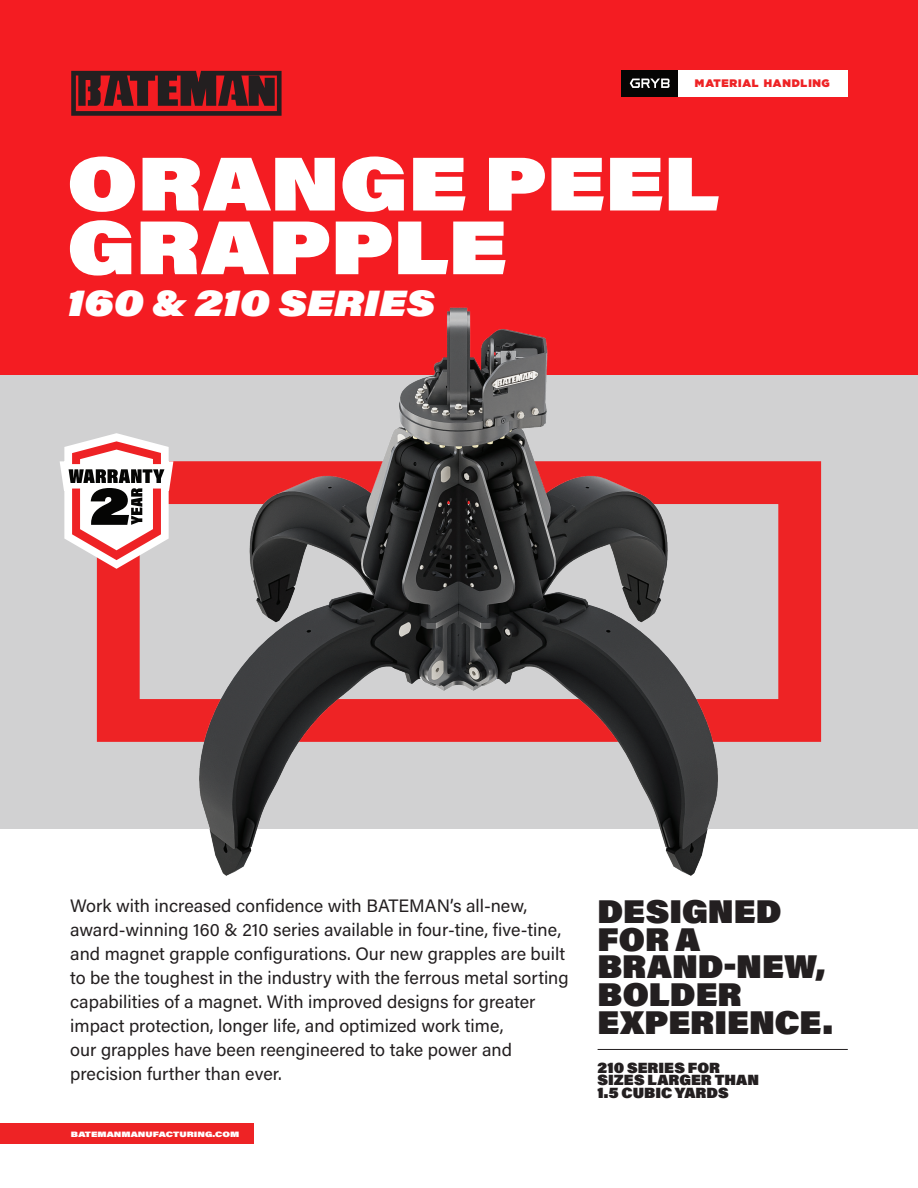
<style>
.page{position:relative;width:918px;height:1188px;background:#fff}
.page>*{position:absolute;margin:0;border:0;box-sizing:border-box;transform-origin:0 0}
.t1{font:900 74.85px/63.8px "Acumin Pro Wide";color:#fff}
.t2{font:36px "Acumin Variable Concept";color:#fff}
.t3{font:900 32.85px/27.8px "Acumin Pro";color:#231f20}
.t4{font:18px/24px "Acumin Pro";color:#231f20}
.t5{font:900 14.85px/12.5px "Acumin Pro";color:#231f20}
.t6{font:900 10.95px "Gotham";letter-spacing:.07em;color:#ee2325}
.t7{font:900 7.65px "Acumin Pro Wide";color:#fff;scale:1.07 1}
</style>
<div class="page">
<div style="left:0;top:1123px;width:254px;height:21px;background:#ee2325"></div>
<div style="left:0;top:0;width:918px;height:375px;background:#f41c22"></div>
<div style="left:621px;top:70px;width:57px;height:26px;background:#050504"></div>
<svg style="left:630px;top:79px;width:40px;height:9px"></svg>
<div style="left:678px;top:70px;width:170px;height:26px;background:#fff"></div>
<svg style="left:71px;top:71px;width:211px;height:45px"></svg>
<div style="left:0;top:375px;width:918px;height:453px;background:#d1d1d2"></div>
<div style="left:97px;top:461px;width:724px;height:281px;border:43px solid #ee2325"></div>
<img style="left:157px;top:307px;width:604px;height:569px">
<svg style="left:60px;top:433px;width:113px;height:136px"></svg>
<hr style="left:598px;top:1049px;width:250px;height:1px;background:#231f20">
<p class="t6" style="left:695px;top:75px;width:136px">MATERIAL HANDLING</p>
<p class="t1" style="left:67px;top:148px;width:653px">ORANGE PEEL<br>GRAPPLE</p>
<p class="t2" style="left:67px;top:279px;width:369px">160 &amp; 210 SERIES</p>
<p class="t4" style="left:70px;top:893px;width:500px">Work with increased confidence with BATEMAN’s all-new, award-winning 160 &amp; 210 series available in four-tine, five-tine, and magnet grapple configurations. Our new grapples are built to be the toughest in the industry with the ferrous metal sorting capabilities of a magnet. With improved designs for greater impact protection, longer life, and optimized work time,<br>our grapples have been reengineered to take power and precision further than ever.</p>
<p class="t3" style="left:598px;top:896px;width:237px">DESIGNED<br>FOR A<br>BRAND-NEW,<br>BOLDER<br>EXPERIENCE.</p>
<p class="t5" style="left:598px;top:1061px;width:163px">210 SERIES FOR<br>SIZES LARGER THAN<br>1.5 CUBIC YARDS</p>
<p class="t7" style="left:71px;top:1128px;width:159px">BATEMANMANUFACTURING.COM</p>
</div>
